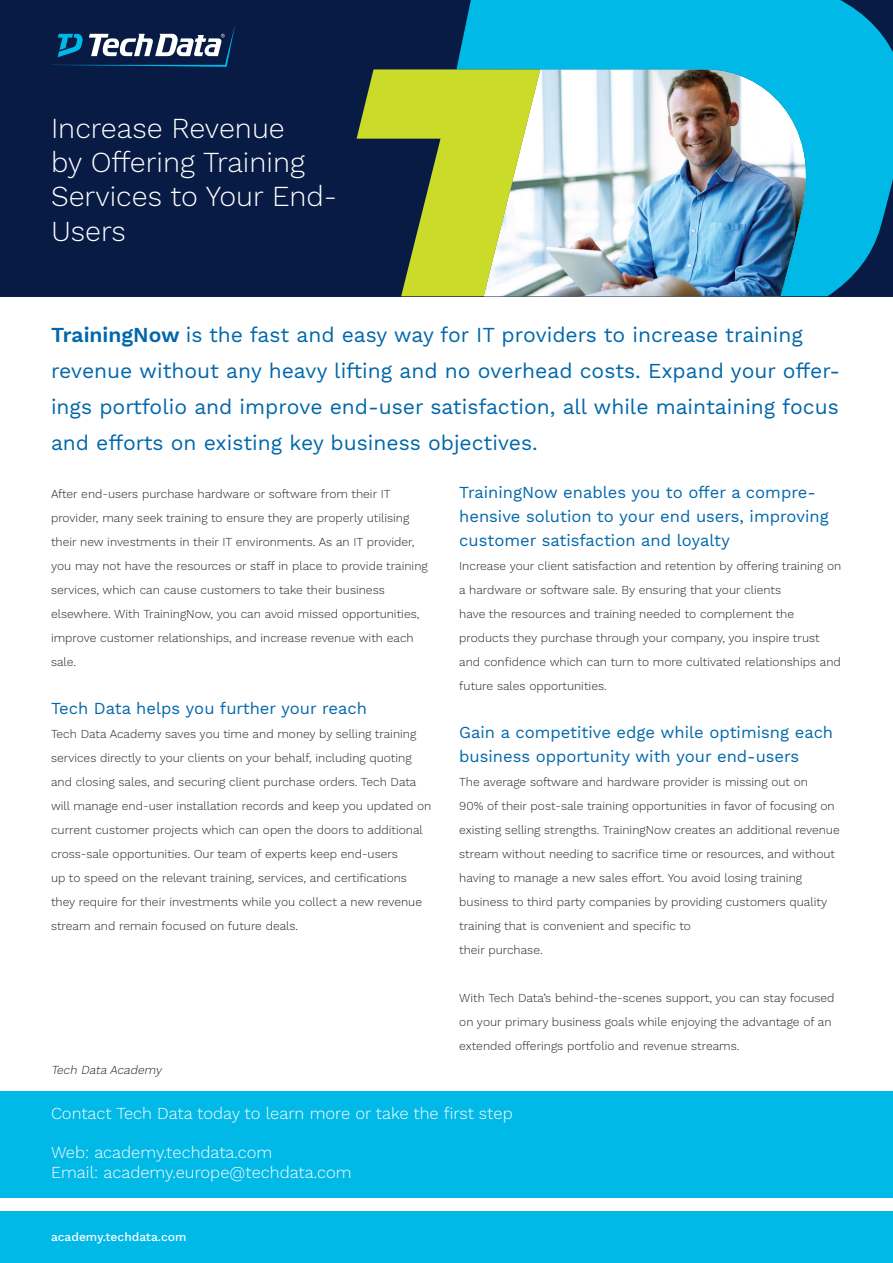
<style>
.page{position:relative;width:893px;height:1263px;background:#fff}
.page>*{position:absolute;margin:0;border:0;box-sizing:border-box;transform-origin:0 0}
.t1{font:300 28.5px/34.2px "Work Sans";color:#fff}
.t2{font:21px/36px "Work Sans";color:#0067aa}
.t3{font:16.5px/24px "Work Sans";color:#0067aa}
.t4{font:300 16.5px/19.8px "Work Sans";color:#fff}
.t5{font:300 12px/24px "Work Sans";color:#231f20}
.t6{font:500 12px "Work Sans";color:#fff}
.t7{font:italic 300 12px "Work Sans";color:#231f20}
.s1{font-weight:600}
</style>
<div class="page">
<div style="left:0;top:0;width:893px;height:296px;background:#071b44"></div>
<img style="left:456px;top:0;width:437px;height:296px">
<svg style="left:357px;top:69px;width:183px;height:227px"></svg>
<svg style="left:51px;top:26px;width:184px;height:41px"></svg>
<div style="left:0;top:1091px;width:893px;height:106px;background:#00b9e7"></div>
<div style="left:0;top:1212px;width:893px;height:51px;background:#00b9e7"></div>
<h1 class="t1" style="left:51px;top:112px;width:288px">Increase Revenue<br>by Offering Training<br>Services to Your End-<br>Users</h1>
<p class="t2" style="left:51px;top:318px;width:791px"><span class="s1">TrainingNow</span> is the fast and easy way for IT providers to increase training revenue without any heavy lifting and no overhead costs. Expand your offer&shy;ings portfolio and improve end-user satisfaction, all while maintaining focus and efforts on existing key business objectives.</p>
<p class="t5" style="left:51px;top:482px;width:378px">After end-users purchase hardware or software from their IT provider, many seek training to ensure they are properly utilising their new investments in their IT environments. As an IT provider, you may not have the resources or staff in place to provide training services, which can cause customers to take their business elsewhere. With TrainingNow, you can avoid missed opportunities, improve customer relationships, and increase revenue with each sale.</p>
<h3 class="t3" style="left:51px;top:697px;width:318px">Tech Data helps you further your reach</h3>
<p class="t5" style="left:51px;top:722px;width:382px">Tech Data Academy saves you time and money by selling training services directly to your clients on your behalf, including quoting and closing sales, and securing client purchase orders. Tech Data will manage end-user installation records and keep you updated on current customer projects which can open the doors to additional cross-sale opportunities. Our team of experts keep end-users<br>up to speed on the relevant training, services, and certifications they require for their investments while you collect a new revenue stream and remain focused on future deals.</p>
<h3 class="t3" style="left:459px;top:481px;width:371px">TrainingNow enables you to offer a compre&shy;hensive solution to your end users, improving customer satisfaction and loyalty</h3>
<p class="t5" style="left:459px;top:554px;width:384px">Increase your client satisfaction and retention by offering training on a hardware or software sale. By ensuring that your clients<br>have the resources and training needed to complement the products they purchase through your company, you inspire trust and confidence which can turn to more cultivated relationships and future sales opportunities.</p>
<h3 class="t3" style="left:459px;top:721px;width:375px">Gain a competitive edge while optimisng each business opportunity with your end-users</h3>
<p class="t5" style="left:459px;top:770px;width:382px">The average software and hardware provider is missing out on<br>90% of their post-sale training opportunities in favor of focusing on existing selling strengths. TrainingNow creates an additional revenue stream without needing to sacrifice time or resources, and without having to manage a new sales effort. You avoid losing training business to third party companies by providing customers quality training that is convenient and specific to<br>their purchase.</p>
<p class="t5" style="left:459px;top:986px;width:377px">With Tech Data’s behind-the-scenes support, you can stay focused on your primary business goals while enjoying the advantage of an extended offerings portfolio and revenue streams.</p>
<p class="t7" style="left:51px;top:1063px;width:115px">Tech Data Academy</p>
<h3 class="t4" style="left:51px;top:1104px;width:463px">Contact Tech Data today to learn more or take the first step</h3>
<h3 class="t4" style="left:51px;top:1144px;width:302px">Web: academy.techdata.com<br>Email: academy.europe@techdata.com</h3>
<p class="t6" style="left:51px;top:1230px;width:137px">academy.techdata.com</p>
</div>
